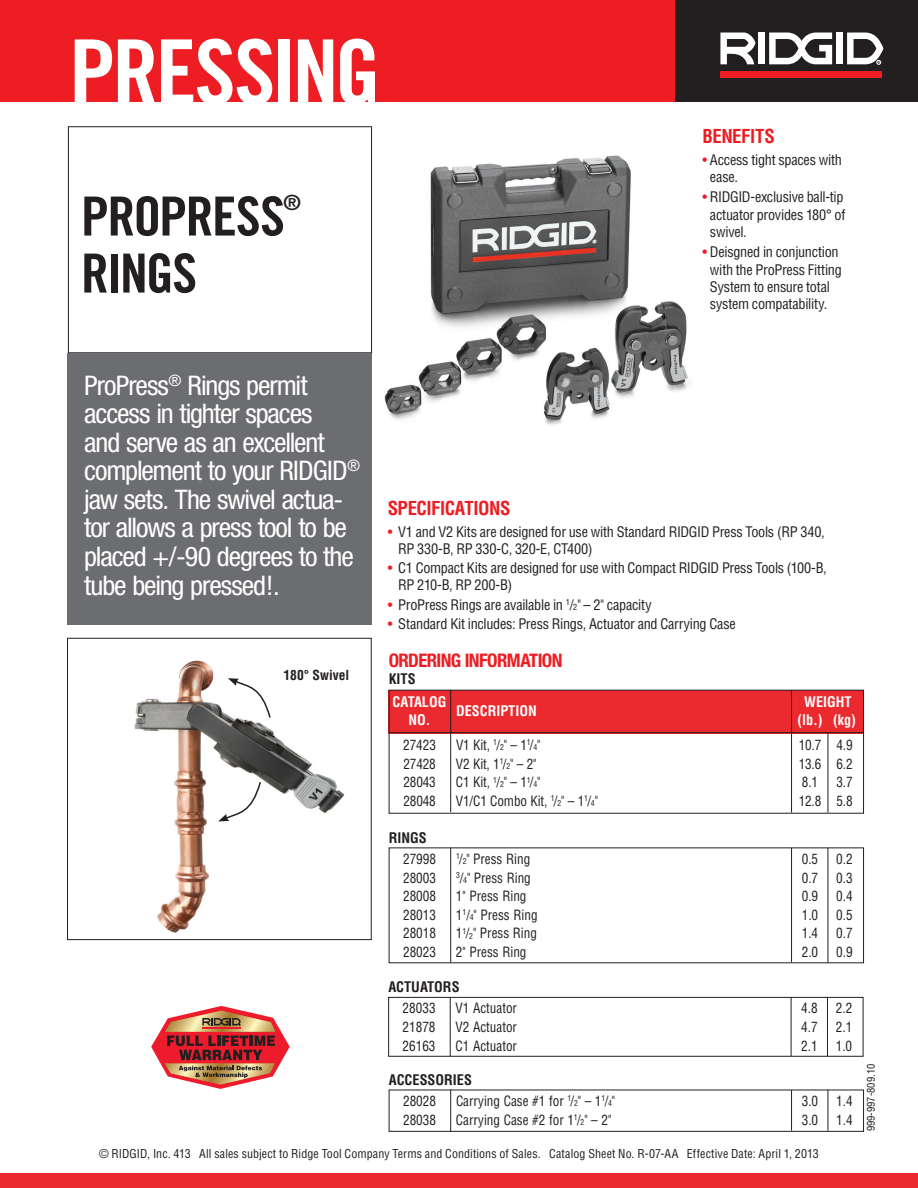
<style>
.page{position:relative;width:918px;height:1188px;background:#fff}
.page>*{position:absolute;margin:0;border:0;box-sizing:border-box;transform-origin:0 0}
.t1{font:89.85px "Trade Gothic Bold Cond Twenty";letter-spacing:-.035em;color:#fff;scale:1.04 1}
.t2{font:54px "Trade Gothic Bold Cond Twenty";letter-spacing:-.03em;color:#231f20;scale:1.04 1}
.t3{font:condensed 27px/28.7px "Helvetica Neue";letter-spacing:-.04em;color:#fff;scale:1.04 1}
.t4{font:21px "Trade Gothic Bold Cond Twenty";color:#231f20;scale:1.04 1}
.t5{font:700 condensed 18.75px "Helvetica LT Std";letter-spacing:-.025em;color:#ee1d23}
.t6{font:700 condensed 18.75px "Helvetica Neue LT Std";letter-spacing:-.035em;color:#ee1d23}
.t7{font:condensed 14.25px/17.2px "Helvetica LT Std";letter-spacing:-.02em;color:#231f20}
.t8{font:700 condensed 14.25px "Helvetica LT Std";color:#fff}
.t9{font:700 condensed 14.25px "Helvetica LT Std";color:#231f20}
.t10{font:condensed 13.8px "Helvetica LT Std";color:#231f20;scale:.95 1}
.t11{font:700 condensed 13.5px "Helvetica LT Std";color:#231f20}
.t12{font:condensed 12px "Helvetica LT Std";letter-spacing:.01em;color:#231f20}
.t13{font:condensed 10.5px "Helvetica LT Std";color:#231f20}
.s1{color:#ee1d23}
.s2{font-size:8.25px}
.s3{font-size:8.1px}
</style>
<div class="page">
<img style="left:372px;top:138px;width:319px;height:287px">
<div style="left:0;top:0;width:675px;height:102px;background:#ee1d23"></div>
<img style="left:134px;top:660px;width:211px;height:273px">
<div style="left:67px;top:638px;width:305px;height:302px;border:1px solid #231f20"></div>
<div style="left:0;top:1174px;width:918px;height:14px;background:#eb2a2f"></div>
<div style="left:68px;top:126px;width:304px;height:227px;border:1px solid #231f20"></div>
<div style="left:68px;top:353px;width:304px;height:271px;background:#6c6d70"></div>
<div style="left:389px;top:690px;width:475px;height:43px;background:#eb2a2f"></div>
<hr style="left:450px;top:690px;width:1px;height:122px;background:#231f20">
<div style="left:675px;top:0;width:243px;height:102px;background:#231f20"></div>
<div style="left:720px;top:71px;width:162px;height:6px;background:#ee1d23"></div>
<div style="left:758px;top:33px;width:7px;height:31px;background:#fff"></div>
<div style="left:836px;top:33px;width:7px;height:31px;background:#fff"></div>
<svg style="left:720px;top:33px;width:36px;height:31px"></svg>
<svg style="left:769px;top:33px;width:63px;height:31px"></svg>
<svg style="left:847px;top:33px;width:36px;height:32px"></svg>
<hr style="left:791px;top:690px;width:1px;height:123px;background:#231f20">
<hr style="left:390px;top:732px;width:474px;height:1px;background:#231f20">
<svg style="left:151px;top:1006px;width:139px;height:83px"></svg>
<hr style="left:828px;top:733px;width:1px;height:80px;background:#231f20">
<hr style="left:450px;top:848px;width:1px;height:114px;background:#231f20">
<hr style="left:791px;top:848px;width:1px;height:114px;background:#231f20">
<hr style="left:828px;top:848px;width:1px;height:115px;background:#231f20">
<div style="left:388px;top:997px;width:475px;height:60px;border:1px solid #231f20"></div>
<hr style="left:450px;top:997px;width:1px;height:59px;background:#231f20">
<hr style="left:791px;top:997px;width:1px;height:59px;background:#231f20">
<hr style="left:827px;top:997px;width:1px;height:59px;background:#231f20">
<div style="left:389px;top:1090px;width:475px;height:42px;border:1px solid #231f20"></div>
<hr style="left:450px;top:1090px;width:1px;height:42px;background:#231f20">
<hr style="left:791px;top:1090px;width:1px;height:41px;background:#231f20">
<hr style="left:828px;top:1090px;width:1px;height:41px;background:#231f20">
<svg style="left:228px;top:678px;width:44px;height:41px"></svg>
<svg style="left:218px;top:780px;width:44px;height:41px"></svg>
<h1 class="t1" style="left:69px;top:18px;width:301px">PRESSING</h1>
<h2 class="t2" style="left:81px;top:183px;width:198px">PROPRESS</h2>
<h3 class="t4" style="left:284px;top:190px;width:18px">®</h3>
<h2 class="t2" style="left:81px;top:241px;width:113px">RINGS</h2>
<h3 class="t5" style="left:703px;top:124px;width:74px">BENEFITS</h3>
<p class="t7" style="left:710px;top:151px;width:133px;text-indent:-7px"><span class="s1">•</span> Access tight spaces with ease.</p>
<p class="t7" style="left:710px;top:188px;width:137px;text-indent:-7px"><span class="s1">•</span> RIDGID-exclusive ball-tip actuator provides 180° of swivel.</p>
<p class="t7" style="left:703px;top:243px;width:141px;text-align:center"><span class="s1">•</span> Deisgned in conjunction with the ProPress Fitting<br>System to ensure total system compatability.</p>
<h3 class="t3" style="left:84px;top:371px;width:267px">ProPress<sup>®</sup> Rings permit access in tighter spaces<br>and serve as an excellent complement to your RIDGID<sup>® </sup>jaw sets. The swivel actua&shy;tor allows a press tool to be placed +/-90 degrees to the tube being pressed!.</h3>
<p class="t11" style="left:284px;top:667px;width:67px">180° SWIVEL</p>
<h3 class="t5" style="left:388px;top:496px;width:124px">SPECIFICATIONS</h3>
<p class="t7" style="left:398px;top:523px;width:428px;text-indent:-11px"><span class="s1">•</span> V1 and V2 Kits are designed for use with Standard RIDGID Press Tools (RP 340,<br>RP 330-B, RP 330-C, 320-E, CT400)</p>
<p class="t7" style="left:398px;top:559px;width:430px;text-indent:-11px"><span class="s1">•</span> C1 Compact Kits are designed for use with Compact RIDGID Press Tools (100-B,<br>RP 210-B, RP 200-B)</p>
<p class="t7" style="left:388px;top:596px;width:266px"><span class="s1">•</span> ProPress Rings are available in <sup>1</sup>/<span class="s2">2</span>" – 2" capacity</p>
<p class="t7" style="left:388px;top:615px;width:350px"><span class="s1">•</span> Standard Kit includes: Press Rings, Actuator and Carrying Case</p>
<h3 class="t6" style="left:389px;top:649px;width:175px">ORDERING INFORMATION</h3>
<p class="t8" style="left:393px;top:693px;width:9px">CATA</p>
<p class="t8" style="left:422px;top:693px;width:26px">LOG</p>
<p class="t8" style="left:456px;top:702px;width:48px">DESCRIPTION</p>
<p class="t9" style="left:389px;top:670px;width:28px">KITS</p>
<p class="t8" style="left:804px;top:693px;width:46px">WEIGHT</p>
<p class="t8" style="left:409px;top:711px;width:24px">NO.</p>
<p class="t8" style="left:797px;top:711px;width:60px">(LB.) (KG)</p>
<p class="t10" style="left:403px;top:736px;width:36px">27423</p>
<p class="t10" style="left:456px;top:736px;width:91px">V1 Kit, <sup>1</sup>/<span class="s3">2</span>" – 1<sup>1</sup>/<span class="s3">4</span>"</p>
<p class="t10" style="left:799px;top:736px;width:58px">10.7 4.9</p>
<p class="t10" style="left:403px;top:755px;width:36px">27428</p>
<p class="t10" style="left:456px;top:755px;width:86px">V2 Kit, 1<sup>1</sup>/<span class="s3">2</span>" – 2"</p>
<p class="t10" style="left:799px;top:755px;width:58px">13.6 6.2</p>
<p class="t10" style="left:403px;top:774px;width:36px">28043</p>
<p class="t10" style="left:456px;top:774px;width:91px">C1 Kit, <sup>1</sup>/<span class="s3">2</span>" – 1<sup>1</sup>/<span class="s3">4</span>"</p>
<p class="t10" style="left:802px;top:774px;width:19px">8.1</p>
<p class="t10" style="left:836px;top:774px;width:19px">3.7</p>
<p class="t10" style="left:403px;top:792px;width:36px">28048</p>
<p class="t10" style="left:456px;top:792px;width:151px">V1/C1 Combo Kit, <sup>1</sup>/<span class="s3">2</span>" – 1<sup>1</sup>/<span class="s3">4</span>"</p>
<p class="t10" style="left:799px;top:792px;width:58px">12.8 5.8</p>
<p class="t9" style="left:389px;top:828px;width:40px">RINGS</p>
<p class="t10" style="left:403px;top:850px;width:36px">27998</p>
<p class="t10" style="left:456px;top:850px;width:80px"><sup>1</sup>/<span class="s3">2</span>" Press Ring</p>
<p class="t10" style="left:802px;top:850px;width:19px">0.5</p>
<p class="t10" style="left:836px;top:850px;width:19px">0.2</p>
<p class="t10" style="left:403px;top:869px;width:36px">28003</p>
<p class="t10" style="left:456px;top:869px;width:80px"><sup>3</sup>/<span class="s3">4</span>" Press Ring</p>
<p class="t10" style="left:802px;top:869px;width:19px">0.7</p>
<p class="t10" style="left:836px;top:869px;width:19px">0.3</p>
<p class="t10" style="left:403px;top:888px;width:36px">28008</p>
<p class="t10" style="left:456px;top:888px;width:76px">1" Press Ring</p>
<p class="t10" style="left:802px;top:888px;width:19px">0.9</p>
<p class="t10" style="left:836px;top:888px;width:19px">0.4</p>
<p class="t10" style="left:403px;top:906px;width:36px">28013</p>
<p class="t10" style="left:456px;top:906px;width:87px">1<sup>1</sup>/<span class="s3">4</span>" Press Ring</p>
<p class="t10" style="left:802px;top:906px;width:19px">1.0</p>
<p class="t10" style="left:836px;top:906px;width:19px">0.5</p>
<p class="t10" style="left:403px;top:925px;width:36px">28018</p>
<p class="t10" style="left:456px;top:925px;width:87px">1<sup>1</sup>/<span class="s3">2</span>" Press Ring</p>
<p class="t10" style="left:802px;top:925px;width:19px">1.4</p>
<p class="t10" style="left:836px;top:925px;width:19px">0.7</p>
<p class="t10" style="left:403px;top:943px;width:36px">28023</p>
<p class="t10" style="left:456px;top:943px;width:76px">2" Press Ring</p>
<p class="t10" style="left:802px;top:943px;width:19px">2.0</p>
<p class="t10" style="left:836px;top:943px;width:19px">0.9</p>
<p class="t9" style="left:388px;top:978px;width:73px">ACTUATORS</p>
<p class="t10" style="left:403px;top:1000px;width:36px">28033</p>
<p class="t10" style="left:456px;top:1000px;width:66px">V1 Actuator</p>
<p class="t10" style="left:801px;top:1000px;width:19px">4.8</p>
<p class="t10" style="left:836px;top:1000px;width:19px">2.2</p>
<p class="t10" style="left:403px;top:1018px;width:36px">21878</p>
<p class="t10" style="left:456px;top:1018px;width:66px">V2 Actuator</p>
<p class="t10" style="left:801px;top:1018px;width:19px">4.7</p>
<p class="t10" style="left:836px;top:1018px;width:19px">2.1</p>
<p class="t10" style="left:403px;top:1037px;width:36px">26163</p>
<p class="t10" style="left:456px;top:1037px;width:66px">C1 Actuator</p>
<p class="t10" style="left:801px;top:1037px;width:19px">2.1</p>
<p class="t10" style="left:836px;top:1037px;width:19px">1.0</p>
<p class="t9" style="left:389px;top:1071px;width:85px">ACCESSORIES</p>
<p class="t10" style="left:403px;top:1092px;width:36px">28028</p>
<p class="t10" style="left:456px;top:1092px;width:169px">Carrying Case #1 for <sup>1</sup>/<span class="s3">2</span>" – 1<sup>1</sup>/<span class="s3">4</span>"</p>
<p class="t10" style="left:802px;top:1092px;width:19px">3.0</p>
<p class="t10" style="left:836px;top:1092px;width:19px">1.4</p>
<p class="t10" style="left:403px;top:1111px;width:36px">28038</p>
<p class="t10" style="left:456px;top:1111px;width:165px">Carrying Case #2 for 1<sup>1</sup>/<span class="s3">2</span>" – 2"</p>
<p class="t10" style="left:802px;top:1111px;width:19px">3.0</p>
<p class="t10" style="left:836px;top:1111px;width:19px">1.4</p>
<p class="t12" style="left:99px;top:1146px;width:721px">© RIDGID, Inc. 413 All sales subject to Ridge Tool Company Terms and Conditions of Sales. Catalog Sheet No. R-07-AA Effective Date: April 1, 2013</p>
<p class="t13" style="left:864px;top:1131px;width:69px;rotate:-90deg">999-997-809.10</p>
</div>
